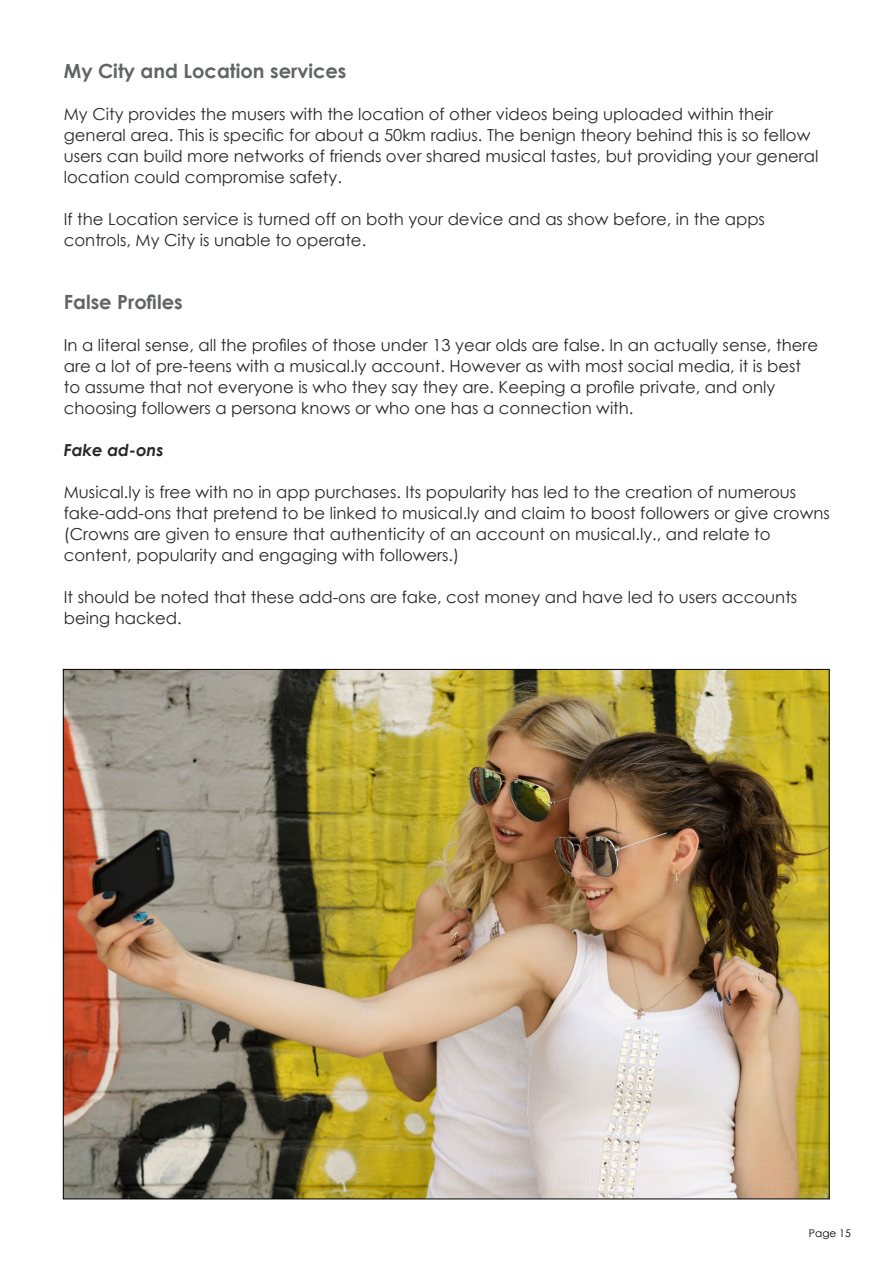
<style>
.page{position:relative;width:893px;height:1263px;background:#fff}
.page>*{position:absolute;margin:0;border:0;box-sizing:border-box;transform-origin:0 0}
.t1{font:700 19.5px "Century Gothic";color:#636466}
.t2{font:16.5px/21px "Century Gothic";color:#292829}
.t3{font:italic 700 16.5px "Century Gothic";color:#292829}
.t4{font:10.5px "Century Gothic";color:#000}
</style>
<div class="page">
<img style="left:65px;top:671px;width:762px;height:526px">
<p class="t1" style="left:64px;top:57px;width:284px">My City and Location services</p>
<p class="t2" style="left:64px;top:104px;width:756px">My City provides the musers with the location of other videos being uploaded within their general area. This is specific for about a 50km radius. The benign theory behind this is so fellow users can build more networks of friends over shared musical tastes, but providing your general location could compromise safety.</p>
<p class="t2" style="left:64px;top:209px;width:703px">If the Location service is turned off on both your device and as show before, in the apps controls, My City is unable to operate.</p>
<p class="t1" style="left:64px;top:288px;width:120px">False Profiles</p>
<p class="t2" style="left:64px;top:335px;width:756px">In a literal sense, all the profiles of those under 13 year olds are false. In an actually sense, there are a lot of pre-teens with a musical.ly account. However as with most social media, it is best to assume that not everyone is who they say they are. Keeping a profile private, and only choosing followers a persona knows or who one has a connection with.</p>
<p class="t3" style="left:64px;top:438px;width:101px">Fake ad-ons</p>
<p class="t2" style="left:64px;top:482px;width:767px">Musical.ly is free with no in app purchases. Its popularity has led to the creation of numerous fake-add-ons that pretend to be linked to musical.ly and claim to boost followers or give crowns (Crowns are given to ensure that authenticity of an account on musical.ly., and relate to content, popularity and engaging with followers.)</p>
<p class="t2" style="left:64px;top:587px;width:735px">It should be noted that these add-ons are fake, cost money and have led to users accounts being hacked.</p>
<p class="t4" style="left:809px;top:1226px;width:43px">Page 15</p>
</div>
